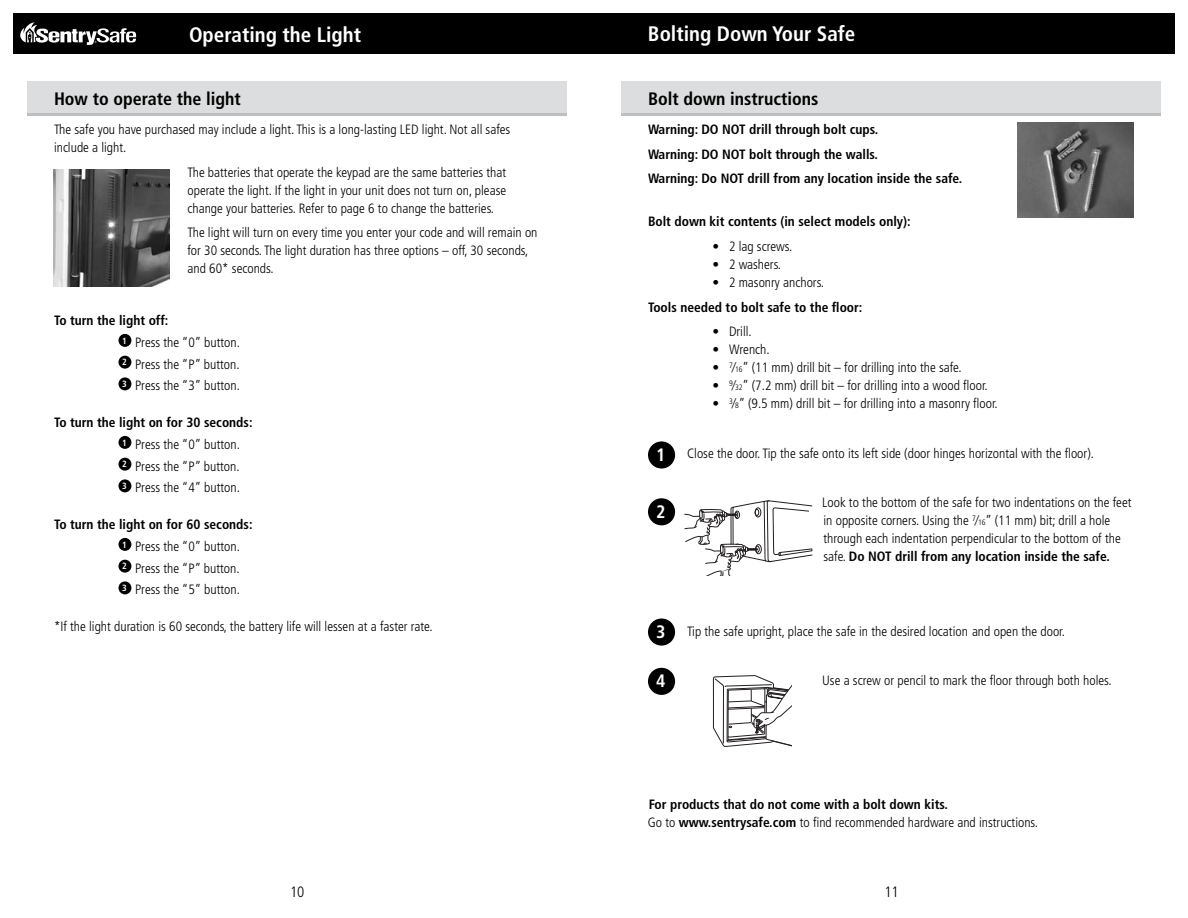
<style>
.page{position:relative;width:1188px;height:918px;background:#fff}
.page>*{position:absolute;margin:0;border:0;box-sizing:border-box;transform-origin:0 0}
.t1{font:700 condensed 21px "Frutiger";color:#fff}
.t2{font:700 condensed 18px "Frutiger";color:#000}
.t3{font:700 condensed 18px "Frutiger";color:#fff}
.t4{font:300 condensed 15px "Frutiger";color:#000}
.t5{font:300 condensed 13.5px/21.8px "Frutiger";color:#000}
.t6{font:700 condensed 13.5px/24.8px "Frutiger";color:#000}
.s1{font-weight:700}
.s2{font-size:7.8px}
.s3{font-weight:700;font-size:18px;color:#fff}
.s4{font-weight:300}
</style>
<div class="page">
<div style="left:594px;top:14px;width:580px;height:40px;background:#000"></div>
<div style="left:14px;top:14px;width:580px;height:40px;background:#000"></div>
<svg style="left:20px;top:22px;width:116px;height:23px"></svg>
<div style="left:118px;top:334px;width:13px;height:13px;background:#000;border-radius:50%"></div>
<div style="left:118px;top:356px;width:13px;height:13px;background:#000;border-radius:50%"></div>
<div style="left:118px;top:377px;width:13px;height:13px;background:#000;border-radius:50%"></div>
<div style="left:118px;top:436px;width:13px;height:13px;background:#000;border-radius:50%"></div>
<div style="left:118px;top:458px;width:13px;height:13px;background:#000;border-radius:50%"></div>
<div style="left:118px;top:479px;width:13px;height:13px;background:#000;border-radius:50%"></div>
<div style="left:118px;top:538px;width:13px;height:13px;background:#000;border-radius:50%"></div>
<div style="left:118px;top:560px;width:13px;height:13px;background:#000;border-radius:50%"></div>
<div style="left:118px;top:581px;width:13px;height:13px;background:#000;border-radius:50%"></div>
<img style="left:54px;top:170px;width:116px;height:117px">
<div style="left:648px;top:441px;width:27px;height:28px;background:#000;border-radius:50%"></div>
<div style="left:648px;top:498px;width:27px;height:27px;background:#000;border-radius:50%"></div>
<div style="left:648px;top:618px;width:27px;height:28px;background:#000;border-radius:50%"></div>
<div style="left:648px;top:668px;width:27px;height:27px;background:#000;border-radius:50%"></div>
<div style="left:621px;top:81px;width:540px;height:34px;background:#dcddde"></div>
<hr style="left:621px;top:113px;width:540px;height:3px;background:#bcbec0">
<div style="left:27px;top:81px;width:540px;height:34px;background:#dcddde"></div>
<hr style="left:27px;top:113px;width:540px;height:3px;background:#bcbec0">
<img style="left:1017px;top:122px;width:116px;height:95px">
<svg style="left:684px;top:501px;width:129px;height:75px"></svg>
<svg style="left:713px;top:676px;width:79px;height:71px"></svg>
<h1 class="t1" style="left:189px;top:22px;width:174px">Operating the Light</h1>
<h1 class="t1" style="left:648px;top:22px;width:209px">Bolting Down Your Safe</h1>
<h2 class="t2" style="left:54px;top:88px;width:188px">How to operate the light</h2>
<h2 class="t2" style="left:648px;top:88px;width:172px">Bolt down instructions</h2>
<p class="t5" style="left:54px;top:120px;width:458px;line-height:18px">The safe you have purchased may include a light. This is a long-lasting LED light. Not all safes include a light.</p>
<p class="t5" style="left:188px;top:163px;width:320px;line-height:18px;text-align:justify">The batteries that operate the keypad are the same batteries that operate the light. If the light in your unit does not turn on, please change your batteries. Refer to page 6 to change the batteries.</p>
<p class="t5" style="left:188px;top:224px;width:352px;line-height:18px">The light will turn on every time you enter your code and will remain on for 30 seconds. The light duration has three options – off, 30 seconds, and 60* seconds.</p>
<p class="t5" style="left:122px;top:310px;width:119px;text-indent:-68px"><span class="s1">To turn the light off:<br></span><sup>1</sup> Press the “0” button.<br><sup>2</sup> Press the “P” button.<br><sup>3</sup> Press the “3” button.</p>
<p class="t5" style="left:122px;top:412px;width:132px;text-indent:-68px"><span class="s1">To turn the light on for 30 seconds:<br></span><sup>1</sup> Press the “0” button.<br><sup>2</sup> Press the “P” button.<br><sup>3</sup> Press the “4” button.</p>
<p class="t5" style="left:122px;top:514px;width:132px;text-indent:-68px"><span class="s1">To turn the light on for 60 seconds:<br></span><sup>1</sup> Press the “0” button.<br><sup>2</sup> Press the “P” button.<br><sup>3</sup> Press the “5” button.</p>
<p class="t5" style="left:54px;top:616px;width:380px">*If the light duration is 60 seconds, the battery life will lessen at a faster rate.</p>
<p class="t6" style="left:648px;top:117px;width:316px">Warning: DO NOT drill through bolt cups.<br>Warning: DO NOT bolt through the walls.<br>Warning: Do NOT drill from any location inside the safe.</p>
<p class="t6" style="left:648px;top:209px;width:264px">Bolt down kit contents (in select models only):</p>
<p class="t5" style="left:713px;top:236px;width:81px">• 2 lag screws.</p>
<p class="t5" style="left:713px;top:254px;width:70px">• 2 washers.</p>
<p class="t5" style="left:713px;top:272px;width:113px">• 2 masonry anchors.</p>
<p class="t6" style="left:648px;top:295px;width:216px">Tools needed to bolt safe to the floor:</p>
<p class="t5" style="left:713px;top:321px;width:41px">• Drill.</p>
<p class="t5" style="left:713px;top:339px;width:59px">• Wrench.</p>
<p class="t5" style="left:713px;top:357px;width:251px">• <sup>7</sup>⁄<span class="s2">16</span>” (11 mm) drill bit – for drilling into the safe.</p>
<p class="t5" style="left:712px;top:375px;width:277px">• <sup>9</sup>⁄<span class="s2">32</span>” (7.2 mm) drill bit – for drilling into a wood floor.</p>
<p class="t5" style="left:712px;top:393px;width:287px">• <sup>3</sup>⁄<span class="s2">8</span>” (9.5 mm) drill bit – for drilling into a masonry floor.</p>
<p class="t5" style="left:656px;top:443px;width:440px"><span class="s3">1</span> Close the door. Tip the safe onto its left side (door hinges horizontal with the floor).</p>
<h2 class="t3" style="left:656px;top:501px;width:11px">2</h2>
<p class="t5" style="left:822px;top:494px;width:311px;line-height:18px">Look to the bottom of the safe for two indentations on the feet in opposite corners. Using the <sup>7</sup>⁄<span class="s2">16</span>” (11 mm) bit; drill a hole through each indentation perpendicular to the bottom of the safe. <span class="s1">Do NOT drill from any location inside the safe.</span></p>
<p class="t5" style="left:656px;top:620px;width:410px"><span class="s3">3</span> Tip the safe upright, place the safe in the desired location and open the door.</p>
<h2 class="t3" style="left:656px;top:670px;width:11px">4</h2>
<p class="t5" style="left:822px;top:670px;width:291px">Use a screw or pencil to mark the floor through both holes.</p>
<p class="t6" style="left:648px;top:795px;width:392px;line-height:18px">For products that do not come with a bolt down kits.<br><span class="s4">Go to</span> www.sentrysafe.com <span class="s4">to find recommended hardware and instructions.</span></p>
<p class="t4" style="left:290px;top:883px;width:16px">10</p>
<p class="t4" style="left:884px;top:883px;width:16px">11</p>
</div>
